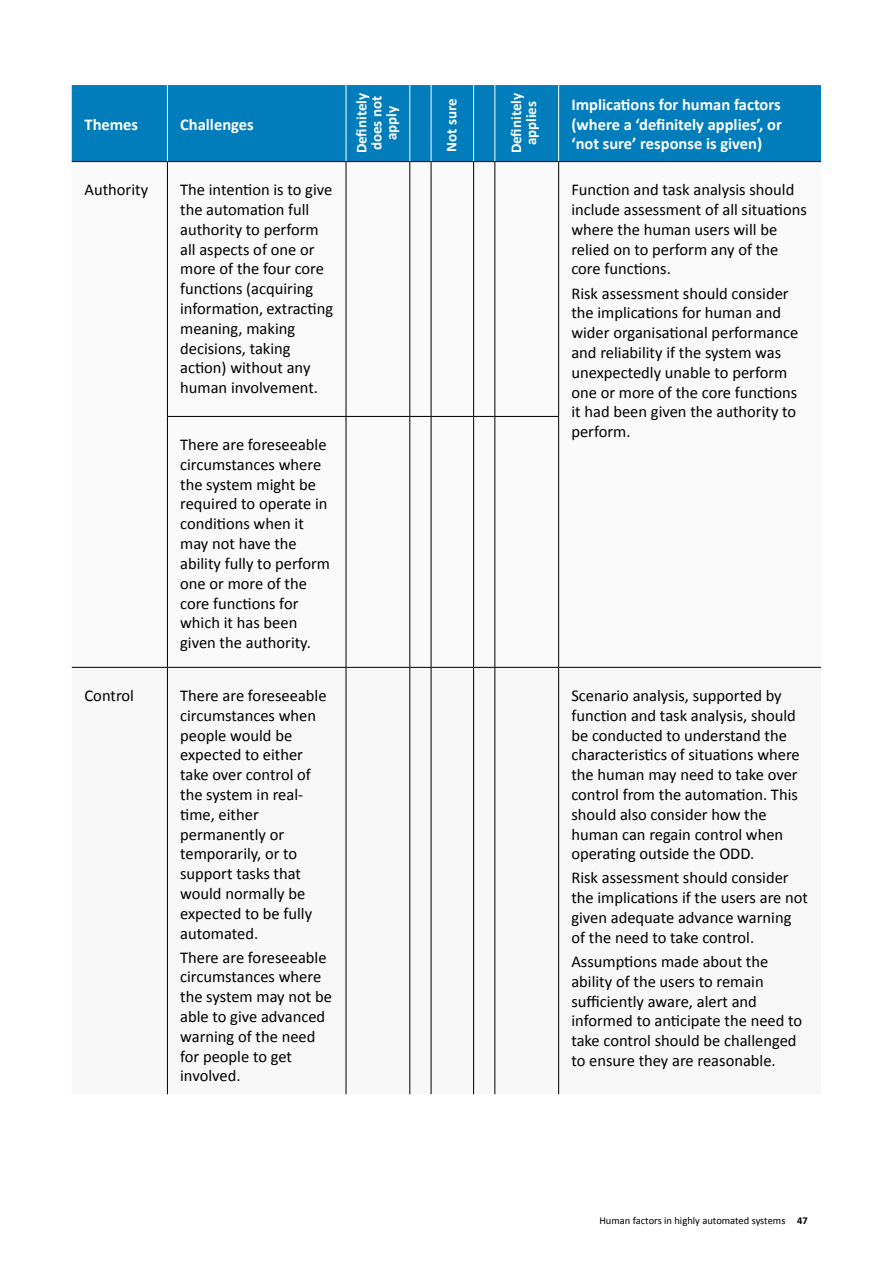
<style>
.page{position:relative;width:893px;height:1263px;background:#fff}
.page>*{position:absolute;margin:0;border:0;box-sizing:border-box;transform-origin:0 0}
.Sub_Header{font:16.5px/19.8px "Calibri";color:#000}
.Sub_Header-2{font:700 16.5px/19.8px "Calibri";color:#fff;text-align:justify}
.Sub_Header-3{font:700 15px/15px "Calibri";color:#fff;text-align:center}
.t1{font:10.5px "Calibri";color:#000}
.s1{font-weight:700}
</style>
<div class="page">
<div style="left:72px;top:85px;width:749px;height:76px;background:#007dba"></div>
<svg style="left:72px;top:162px;width:749px;height:505px"></svg>
<svg style="left:166px;top:668px;width:394px;height:426px"></svg>
<hr style="left:72px;top:161px;width:95px;height:1px;background:#000">
<hr style="left:167px;top:161px;width:179px;height:1px;background:#000">
<hr style="left:167px;top:162px;width:1px;height:254px;background:#000">
<hr style="left:346px;top:161px;width:64px;height:1px;background:#000">
<hr style="left:346px;top:162px;width:1px;height:254px;background:#000">
<svg style="left:410px;top:161px;width:21px;height:1px"></svg>
<hr style="left:409px;top:162px;width:1px;height:254px;background:#000">
<hr style="left:431px;top:161px;width:43px;height:1px;background:#000">
<hr style="left:431px;top:162px;width:1px;height:254px;background:#000">
<svg style="left:474px;top:161px;width:21px;height:1px"></svg>
<hr style="left:473px;top:162px;width:1px;height:254px;background:#000">
<hr style="left:495px;top:161px;width:64px;height:1px;background:#000">
<hr style="left:494px;top:162px;width:1px;height:254px;background:#000">
<hr style="left:559px;top:161px;width:262px;height:1px;background:#000">
<hr style="left:558px;top:162px;width:1px;height:254px;background:#000">
<hr style="left:167px;top:416px;width:179px;height:1px;background:#000">
<hr style="left:167px;top:417px;width:1px;height:250px;background:#000">
<hr style="left:346px;top:416px;width:64px;height:1px;background:#000">
<hr style="left:346px;top:417px;width:1px;height:250px;background:#000">
<svg style="left:410px;top:416px;width:21px;height:1px"></svg>
<hr style="left:409px;top:417px;width:1px;height:250px;background:#000">
<hr style="left:431px;top:416px;width:43px;height:1px;background:#000">
<hr style="left:431px;top:417px;width:1px;height:250px;background:#000">
<svg style="left:474px;top:416px;width:21px;height:1px"></svg>
<hr style="left:473px;top:417px;width:1px;height:250px;background:#000">
<hr style="left:495px;top:416px;width:64px;height:1px;background:#000">
<hr style="left:494px;top:417px;width:1px;height:250px;background:#000">
<hr style="left:558px;top:417px;width:1px;height:250px;background:#000">
<hr style="left:72px;top:667px;width:95px;height:1px;background:#000">
<hr style="left:167px;top:667px;width:179px;height:1px;background:#000">
<hr style="left:167px;top:668px;width:1px;height:426px;background:#000">
<hr style="left:346px;top:667px;width:64px;height:1px;background:#000">
<hr style="left:346px;top:668px;width:1px;height:426px;background:#000">
<svg style="left:410px;top:667px;width:21px;height:1px"></svg>
<hr style="left:409px;top:668px;width:1px;height:426px;background:#000">
<hr style="left:431px;top:667px;width:43px;height:1px;background:#000">
<hr style="left:431px;top:668px;width:1px;height:426px;background:#000">
<svg style="left:474px;top:667px;width:21px;height:1px"></svg>
<hr style="left:473px;top:668px;width:1px;height:426px;background:#000">
<hr style="left:495px;top:667px;width:64px;height:1px;background:#000">
<hr style="left:494px;top:668px;width:1px;height:426px;background:#000">
<hr style="left:559px;top:667px;width:262px;height:1px;background:#000">
<hr style="left:558px;top:668px;width:1px;height:426px;background:#000">
<hr style="left:167px;top:85px;width:1px;height:76px;background:#fff">
<hr style="left:409px;top:85px;width:1px;height:76px;background:#fff">
<hr style="left:431px;top:85px;width:1px;height:76px;background:#fff">
<hr style="left:473px;top:85px;width:1px;height:76px;background:#fff">
<hr style="left:494px;top:85px;width:1px;height:76px;background:#fff">
<hr style="left:558px;top:85px;width:1px;height:76px;background:#fff">
<hr style="left:346px;top:85px;width:1px;height:76px;background:#fff">
<p class="Sub_Header-2" style="left:85px;top:114px;width:55px">Themes</p>
<p class="Sub_Header-2" style="left:180px;top:114px;width:75px">Challenges</p>
<p class="Sub_Header-3" style="left:353px;top:153px;width:62px;rotate:-90deg">Definitely does not apply</p>
<p class="Sub_Header-3" style="left:443px;top:152px;width:55px;rotate:-90deg">Not sure</p>
<p class="Sub_Header-3" style="left:508px;top:153px;width:62px;rotate:-90deg">Definitely applies</p>
<p class="Sub_Header-2" style="left:571px;top:94px;width:212px">Implications for human factors (where a ‘definitely applies’, or ‘not sure’ response is given)</p>
<p class="Sub_Header" style="left:85px;top:179px;width:65px">Authority</p>
<p class="Sub_Header" style="left:180px;top:179px;width:155px">The intention is to give the automation full authority to perform all aspects of one or more of the four core functions (acquiring information, extracting meaning, making decisions, taking action) without any human involvement.</p>
<p class="Sub_Header" style="left:571px;top:179px;width:237px">Function and task analysis should include assessment of all situations where the human users will be relied on to perform any of the core functions.</p>
<p class="Sub_Header" style="left:571px;top:283px;width:228px">Risk assessment should consider the implications for human and wider organisational performance and reliability if the system was unexpectedly unable to perform one or more of the core functions it had been given the authority to perform.</p>
<p class="Sub_Header" style="left:180px;top:434px;width:151px">There are foreseeable circumstances where the system might be required to operate in conditions when it may not have the ability fully to perform one or more of the core functions for which it has been given the authority.</p>
<p class="Sub_Header" style="left:85px;top:685px;width:51px">Control</p>
<p class="Sub_Header" style="left:180px;top:685px;width:148px">There are foreseeable circumstances when people would be expected to either take over control of the system in real&shy;time, either permanently or temporarily, or to support tasks that would normally be expected to be fully automated.</p>
<p class="Sub_Header" style="left:180px;top:947px;width:153px">There are foreseeable circumstances where the system may not be able to give advanced warning of the need for people to get involved.</p>
<p class="Sub_Header" style="left:571px;top:685px;width:230px">Scenario analysis, supported by function and task analysis, should be conducted to understand the characteristics of situations where the human may need to take over control from the automation. This should also consider how the human can regain control when operating outside the ODD.</p>
<p class="Sub_Header" style="left:571px;top:868px;width:238px">Risk assessment should consider the implications if the users are not given adequate advance warning of the need to take control.</p>
<p class="Sub_Header" style="left:571px;top:951px;width:232px">Assumptions made about the ability of the users to remain sufficiently aware, alert and informed to anticipate the need to take control should be challenged to ensure they are reasonable.</p>
<p class="t1" style="left:599px;top:1213px;width:210px">Human factors in highly automated systems <span class="s1">47</span></p>
</div>
